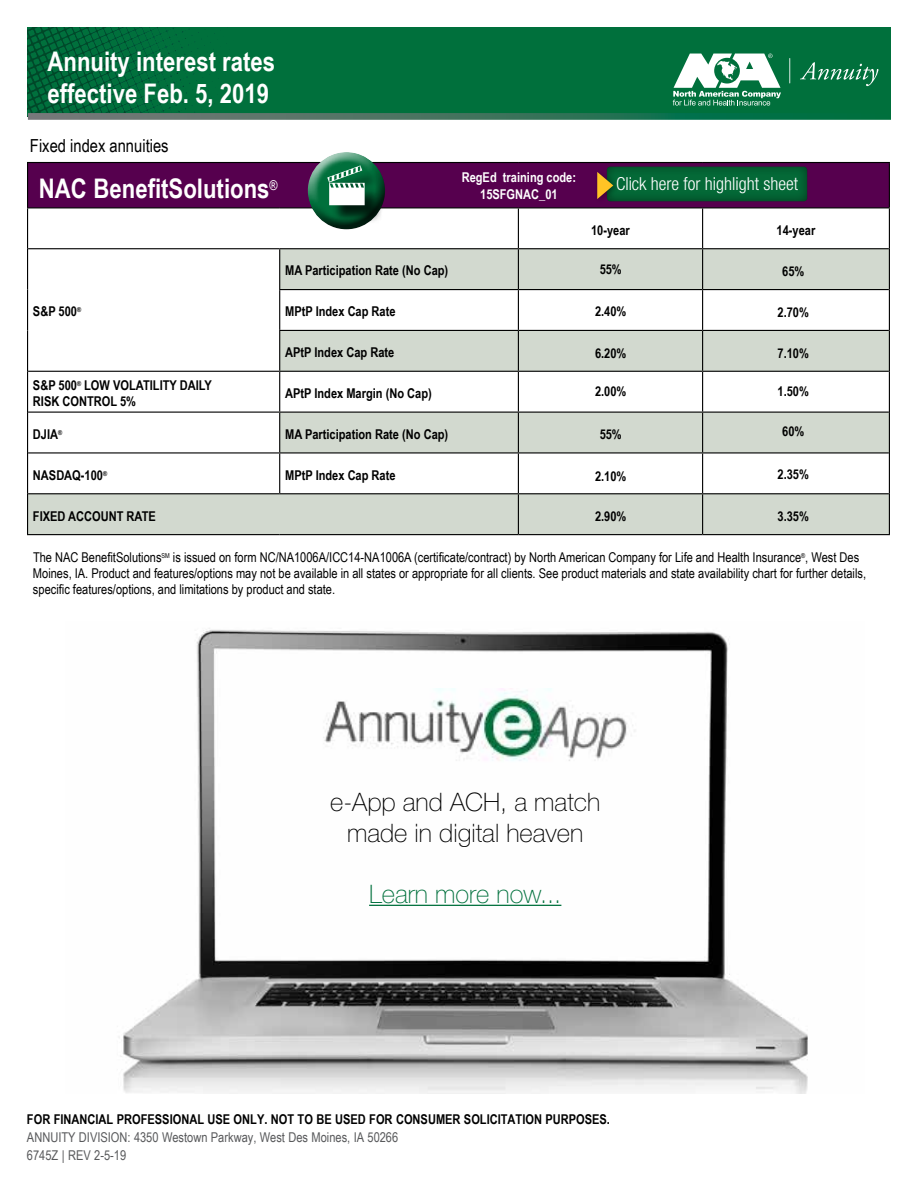
<style>
.page{position:relative;width:918px;height:1188px;background:#fff}
.page>*{position:absolute;margin:0;border:0;box-sizing:border-box;transform-origin:0 0}
.t1{font:700 27px/32.4px "Arial Narrow";color:#fff}
.t2{font:100 25.5px/30.6px "Helvetica Neue LT Std";color:#000;text-align:center}
.t3{font:100 25.5px "Helvetica Neue LT Std";color:#00703c}
.t4{font:300 condensed 18px "Helvetica Neue LT Std";color:#fff}
.t5{font:18px "Arial Narrow";color:#000}
.t6{font:700 13.5px/16.2px "Arial Narrow";color:#000}
.t7{font:13.5px/16.2px "Arial Narrow";color:#000}
.t8{font:13.5px/18px "Arial Narrow";color:#58595b}
.t9{font:700 13.5px/16.2px "Arial Narrow";color:#fff;text-align:center}
</style>
<div class="page">
<div style="left:28px;top:27px;width:863px;height:89px;background:#00703c"></div>
<img style="left:28px;top:27px;width:189px;height:86px">
<svg style="left:789px;top:58px;width:1px;height:25px"></svg>
<svg style="left:800px;top:62px;width:78px;height:24px"></svg>
<svg style="left:673px;top:54px;width:108px;height:52px"></svg>
<svg style="left:28px;top:113px;width:863px;height:7px;background:#407761"></svg>
<div style="left:28px;top:163px;width:861px;height:45px;background:#56004e"></div>
<svg style="left:28px;top:249px;width:861px;height:285px"></svg>
<hr style="left:27px;top:162px;width:253px;height:1px;background:#000">
<hr style="left:27px;top:163px;width:1px;height:44px;background:#000">
<hr style="left:280px;top:162px;width:238px;height:1px;background:#000">
<hr style="left:518px;top:162px;width:185px;height:1px;background:#000">
<hr style="left:703px;top:162px;width:187px;height:1px;background:#000">
<hr style="left:889px;top:163px;width:1px;height:44px;background:#000">
<hr style="left:27px;top:207px;width:253px;height:1px;background:#000">
<hr style="left:703px;top:207px;width:187px;height:1px;background:#000">
<hr style="left:27px;top:208px;width:1px;height:41px;background:#000">
<hr style="left:889px;top:208px;width:1px;height:41px;background:#000">
<hr style="left:27px;top:249px;width:1px;height:41px;background:#000">
<hr style="left:27px;top:290px;width:1px;height:40px;background:#000">
<hr style="left:27px;top:330px;width:1px;height:41px;background:#000">
<hr style="left:279px;top:249px;width:1px;height:40px;background:#000">
<hr style="left:518px;top:249px;width:1px;height:40px;background:#000">
<hr style="left:702px;top:249px;width:1px;height:40px;background:#000">
<hr style="left:279px;top:289px;width:239px;height:1px;background:#000">
<hr style="left:279px;top:290px;width:1px;height:40px;background:#000">
<hr style="left:518px;top:289px;width:185px;height:1px;background:#000">
<hr style="left:518px;top:290px;width:1px;height:40px;background:#000">
<hr style="left:703px;top:289px;width:186px;height:1px;background:#000">
<hr style="left:702px;top:290px;width:1px;height:40px;background:#000">
<hr style="left:889px;top:249px;width:1px;height:41px;background:#000">
<hr style="left:889px;top:290px;width:1px;height:40px;background:#000">
<hr style="left:279px;top:330px;width:239px;height:1px;background:#000">
<hr style="left:279px;top:331px;width:1px;height:40px;background:#000">
<hr style="left:518px;top:330px;width:185px;height:1px;background:#000">
<hr style="left:518px;top:331px;width:1px;height:40px;background:#000">
<hr style="left:703px;top:330px;width:186px;height:1px;background:#000">
<hr style="left:702px;top:331px;width:1px;height:40px;background:#000">
<hr style="left:889px;top:330px;width:1px;height:41px;background:#000">
<hr style="left:28px;top:371px;width:252px;height:1px;background:#000">
<hr style="left:280px;top:371px;width:238px;height:1px;background:#000">
<hr style="left:279px;top:372px;width:1px;height:40px;background:#000">
<hr style="left:518px;top:371px;width:185px;height:1px;background:#000">
<hr style="left:518px;top:372px;width:1px;height:40px;background:#000">
<hr style="left:703px;top:371px;width:186px;height:1px;background:#000">
<hr style="left:702px;top:372px;width:1px;height:40px;background:#000">
<hr style="left:28px;top:412px;width:252px;height:1px;background:#000">
<hr style="left:280px;top:412px;width:238px;height:1px;background:#000">
<hr style="left:279px;top:413px;width:1px;height:39px;background:#000">
<hr style="left:518px;top:412px;width:185px;height:1px;background:#000">
<hr style="left:518px;top:413px;width:1px;height:39px;background:#000">
<hr style="left:703px;top:412px;width:186px;height:1px;background:#000">
<hr style="left:702px;top:413px;width:1px;height:39px;background:#000">
<hr style="left:28px;top:452px;width:252px;height:2px;background:#000">
<hr style="left:280px;top:452px;width:238px;height:2px;background:#000">
<hr style="left:279px;top:454px;width:1px;height:39px;background:#000">
<hr style="left:518px;top:452px;width:185px;height:2px;background:#000">
<hr style="left:518px;top:454px;width:1px;height:39px;background:#000">
<hr style="left:703px;top:452px;width:186px;height:2px;background:#000">
<hr style="left:702px;top:454px;width:1px;height:39px;background:#000">
<hr style="left:28px;top:493px;width:252px;height:1px;background:#000">
<hr style="left:280px;top:493px;width:238px;height:1px;background:#000">
<hr style="left:518px;top:493px;width:185px;height:1px;background:#000">
<hr style="left:518px;top:494px;width:1px;height:40px;background:#000">
<hr style="left:703px;top:493px;width:186px;height:1px;background:#000">
<hr style="left:702px;top:494px;width:1px;height:40px;background:#000">
<hr style="left:27px;top:371px;width:1px;height:41px;background:#000">
<hr style="left:889px;top:371px;width:1px;height:41px;background:#000">
<hr style="left:27px;top:412px;width:1px;height:41px;background:#000">
<hr style="left:889px;top:412px;width:1px;height:41px;background:#000">
<hr style="left:27px;top:453px;width:1px;height:41px;background:#000">
<hr style="left:889px;top:453px;width:1px;height:41px;background:#000">
<hr style="left:27px;top:494px;width:1px;height:40px;background:#000">
<hr style="left:889px;top:494px;width:1px;height:40px;background:#000">
<hr style="left:27px;top:534px;width:253px;height:1px;background:#000">
<hr style="left:280px;top:534px;width:238px;height:1px;background:#000">
<hr style="left:518px;top:534px;width:185px;height:1px;background:#000">
<hr style="left:703px;top:534px;width:187px;height:1px;background:#000">
<div style="left:307px;top:150px;width:78px;height:57px;background:#fff;opacity:.75"></div>
<div style="left:307px;top:163px;width:78px;height:67px;background:#000;opacity:.75"></div>
<svg style="left:28px;top:165px;width:861px;height:84px"></svg>
<img style="left:119px;top:628px;width:689px;height:466px">
<hr style="left:369px;top:905px;width:192px;height:1px;background:#00703c">
<img style="left:312px;top:689px;width:328px;height:75px">
<h1 class="t1" style="left:48px;top:45px;width:229px">Annuity interest rates effective Feb. 5, 2019</h1>
<h3 class="t5" style="left:30px;top:136px;width:140px">Fixed index annuities</h3>
<h1 class="t1" style="left:39px;top:172px;width:240px">NAC BenefitSolutions<sup>®</sup></h1>
<p class="t9" style="left:462px;top:169px;width:116px">RegEd training code:<br>15SFGNAC_01</p>
<p class="t6" style="left:33px;top:303px;width:50px">S&amp;P 500<sup>®</sup></p>
<p class="t6" style="left:285px;top:262px;width:165px">MA Participation Rate (No Cap)</p>
<p class="t6" style="left:285px;top:303px;width:112px">MPtP Index Cap Rate</p>
<p class="t6" style="left:285px;top:344px;width:111px">APtP Index Cap Rate</p>
<p class="t6" style="left:33px;top:377px;width:181px">S&amp;P 500<sup>®</sup> LOW VOLATILITY DAILY<br>RISK CONTROL 5%</p>
<p class="t6" style="left:285px;top:385px;width:148px">APtP Index Margin (No Cap)</p>
<p class="t6" style="left:33px;top:426px;width:31px">DJIA<sup>®</sup></p>
<p class="t6" style="left:285px;top:426px;width:165px">MA Participation Rate (No Cap)</p>
<p class="t6" style="left:33px;top:467px;width:76px">NASDAQ-100<sup>®</sup></p>
<p class="t6" style="left:285px;top:467px;width:112px">MPtP Index Cap Rate</p>
<p class="t6" style="left:33px;top:508px;width:124px">FIXED ACCOUNT RATE</p>
<h3 class="t4" style="left:616px;top:174px;width:184px">Click here for highlight sheet</h3>
<p class="t6" style="left:591px;top:222px;width:40px">10-year</p>
<p class="t6" style="left:777px;top:222px;width:40px">14-year</p>
<p class="t6" style="left:600px;top:261px;width:24px">55%</p>
<p class="t6" style="left:595px;top:303px;width:33px">2.40%</p>
<p class="t6" style="left:595px;top:345px;width:33px">6.20%</p>
<p class="t6" style="left:595px;top:383px;width:33px">2.00%</p>
<p class="t6" style="left:600px;top:426px;width:24px">55%</p>
<p class="t6" style="left:595px;top:468px;width:33px">2.10%</p>
<p class="t6" style="left:595px;top:508px;width:33px">2.90%</p>
<p class="t6" style="left:782px;top:263px;width:24px">65%</p>
<p class="t6" style="left:778px;top:304px;width:33px">2.70%</p>
<p class="t6" style="left:778px;top:345px;width:33px">7.10%</p>
<p class="t6" style="left:778px;top:383px;width:33px">1.50%</p>
<p class="t6" style="left:782px;top:423px;width:24px">60%</p>
<p class="t6" style="left:778px;top:466px;width:33px">2.35%</p>
<p class="t6" style="left:778px;top:508px;width:33px">3.35%</p>
<p class="t7" style="left:33px;top:549px;width:835px">The NAC BenefitSolutions<sup>SM</sup> is issued on form NC/NA1006A/ICC14-NA1006A (certificate/contract) by North American Company for Life and Health Insurance<sup>®</sup>, West Des<br>Moines, IA. Product and features/options may not be available in all states or appropriate for all clients. See product materials and state availability chart for further details, specific features/options, and limitations by product and state.</p>
<h2 class="t2" style="left:330px;top:787px;width:272px">e-App and ACH, a match made in digital heaven</h2>
<h2 class="t3" style="left:369px;top:879px;width:194px">Learn more now...</h2>
<p class="t6" style="left:27px;top:1111px;width:585px">FOR FINANCIAL PROFESSIONAL USE ONLY. NOT TO BE USED FOR CONSUMER SOLICITATION PURPOSES.</p>
<p class="t8" style="left:27px;top:1128px;width:373px">ANNUITY DIVISION: 4350 Westown Parkway, West Des Moines, IA 50266<br>6745Z | REV 2-5-19</p>
</div>
